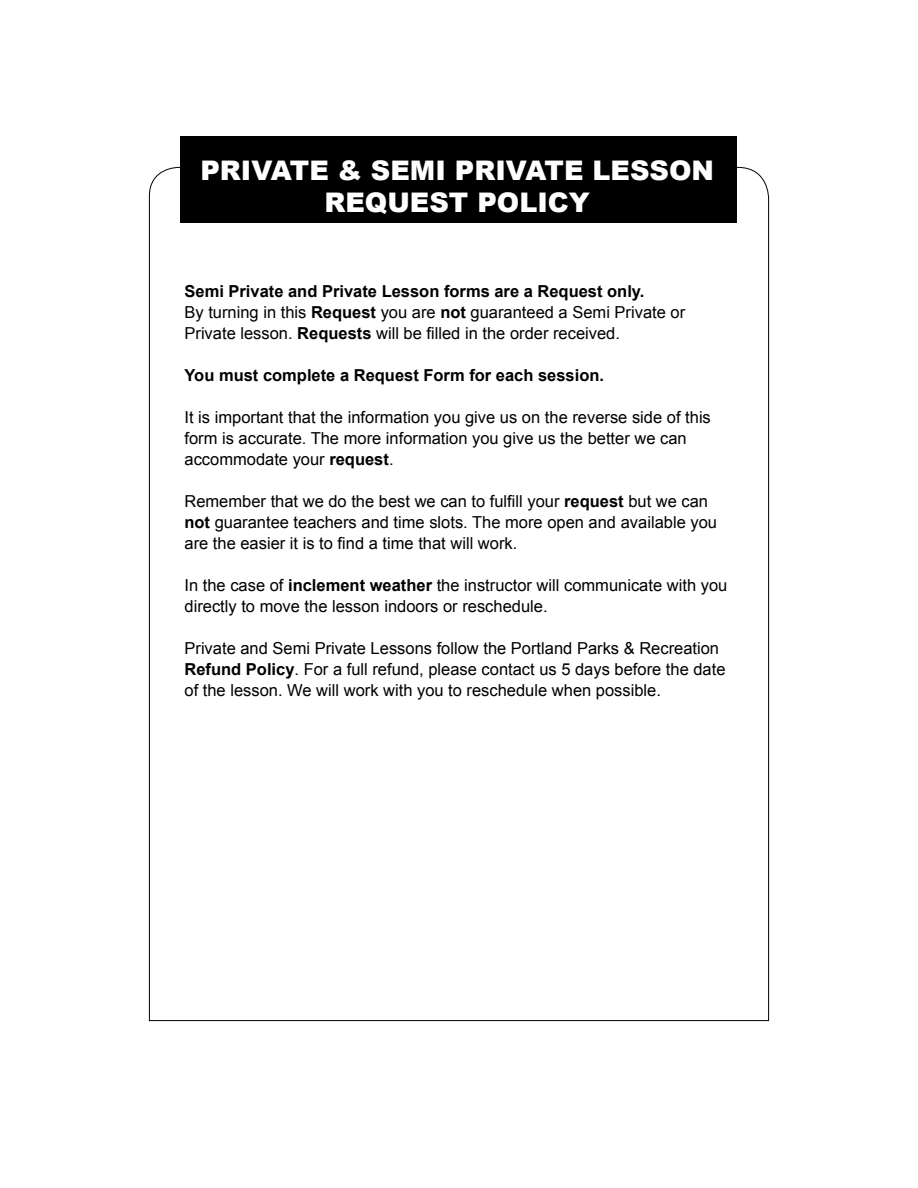
<style>
.page{position:relative;width:918px;height:1188px;background:#fff}
.page>*{position:absolute;margin:0;border:0;box-sizing:border-box;transform-origin:0 0}
.t1{font:900 27px/32.4px "Arial";color:#fff;text-align:center}
.t2{font:16.5px/21px "Arial";color:#000}
.t3{font:700 16.5px "Arial";color:#000}
.s1{font-weight:700}
</style>
<div class="page">
<svg style="left:149px;top:167px;width:620px;height:854px"></svg>
<div style="left:180px;top:137px;width:556px;height:86px;background:#000"></div>
<h1 class="t1" style="left:200px;top:154px;width:515px">PRIVATE &amp; SEMI PRIVATE LESSON<br>REQU EST POLICY</h1>
<p class="t2" style="left:184px;top:280px;width:502px"><span class="s1">Semi Private and Private Lesson forms are a Request only.<br></span>By turning in this <span class="s1">Request</span> you are <span class="s1">not</span> guaranteed a Semi Private or<br>Private lesson. <span class="s1">Requests</span> will be filled in the order received.</p>
<p class="t3" style="left:184px;top:364px;width:421px">You must complete a Request Form for each session.</p>
<p class="t2" style="left:184px;top:406px;width:528px">It is important that the information you give us on the reverse side of this form is accurate. The more information you give us the better we can accommodate your <span class="s1">request</span>.</p>
<p class="t2" style="left:184px;top:490px;width:534px">Remember that we do the best we can to fulfill your <span class="s1">request</span> but we can <span class="s1">not</span> guarantee teachers and time slots. The more open and available you are the easier it is to find a time that will work.</p>
<p class="t2" style="left:184px;top:574px;width:544px">In the case of <span class="s1">inclement weather</span> the instructor will communicate with you directly to move the lesson indoors or reschedule.</p>
<p class="t2" style="left:184px;top:637px;width:543px">Private and Semi Private Lessons follow the Portland Parks &amp; Recreation<br><span class="s1">Refund Policy</span>. For a full refund, please contact us 5 days before the date of the lesson. We will work with you to reschedule when possible.</p>
</div>
